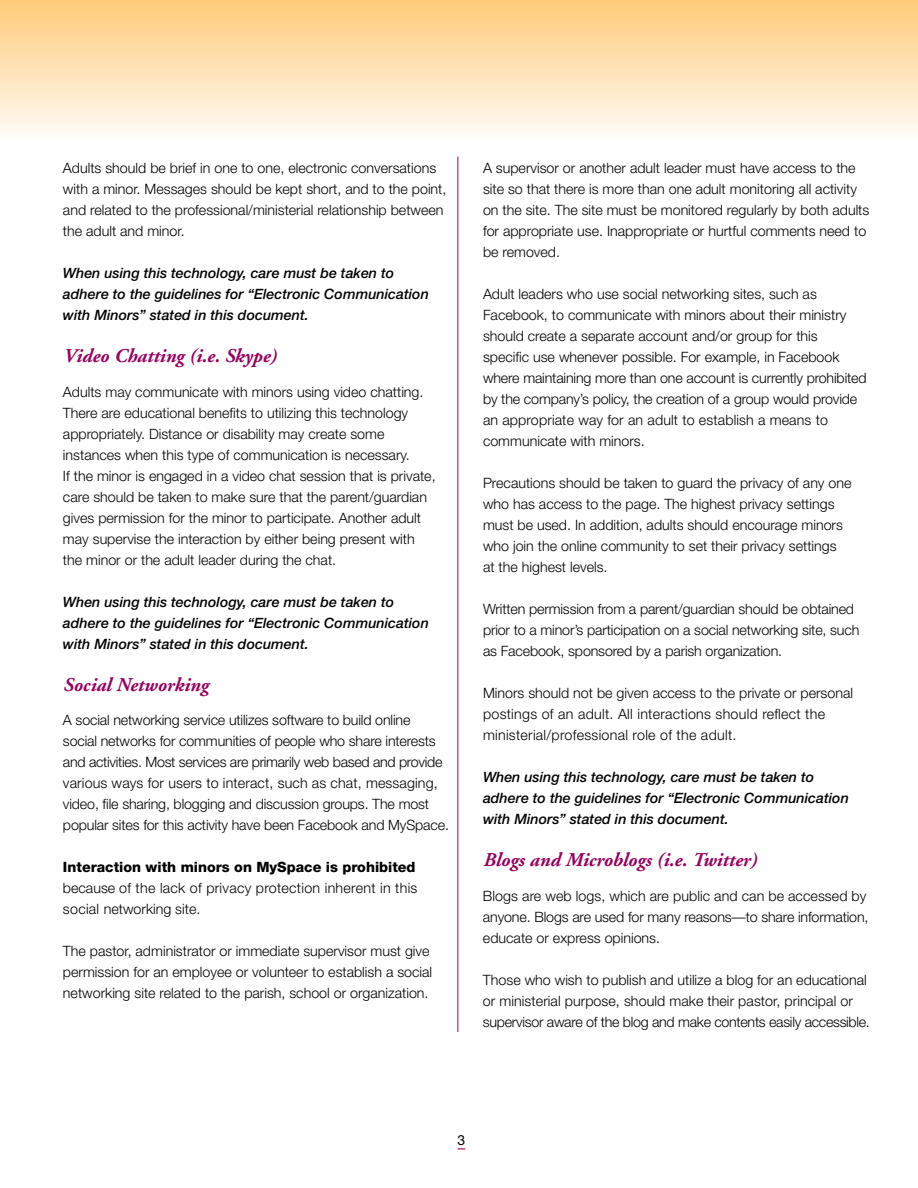
<style>
.page{position:relative;width:918px;height:1188px;background:#fff}
.page>*{position:absolute;margin:0;border:0;box-sizing:border-box;transform-origin:0 0}
.t1{font:italic 700 19.5px "Adobe Garamond";color:#97005e}
.t2{font:300 14.25px/21px "Helvetica Neue";color:#000}
.t3{font:italic 500 14.25px/21px "Helvetica Neue";color:#000}
.t4{font:300 14.25px/21px "Helvetica Neue";letter-spacing:.02em;color:#000}
.t5{font:800 14.25px "Helvetica Neue";color:#000}
.t6{font:13.95px "Helvetica Neue";color:#000}
</style>
<div class="page">
<div style="left:0;top:0;width:918px;height:140px;background:linear-gradient(to bottom,#ffcb78,#fffcf8)"></div>
<hr style="left:457px;top:157px;width:1px;height:875px;background:#97005e">
<p class="t2" style="left:63px;top:157px;width:385px">Adults should be brief in one to one, electronic conversations with a minor. Messages should be kept short, and to the point, and related to the professional/ministerial relationship between the adult and minor.</p>
<p class="t3" style="left:63px;top:263px;width:367px">When using this technology, care must be taken to adhere to the guidelines for “Electronic Communication with Minors” stated in this document.</p>
<h1 class="t1" style="left:63px;top:345px;width:215px">Video Chatting (i.e. Skype)</h1>
<p class="t2" style="left:63px;top:381px;width:374px">Adults may communicate with minors using video chatting.<br>There are educational benefits to utilizing this technology appropriately. Distance or disability may create some instances when this type of communication is necessary.<br>If the minor is engaged in a video chat session that is private, care should be taken to make sure that the parent/guardian gives permission for the minor to participate. Another adult may supervise the interaction by either being present with the minor or the adult leader during the chat.</p>
<p class="t3" style="left:63px;top:591px;width:367px">When using this technology, care must be taken to adhere to the guidelines for “Electronic Communication with Minors” stated in this document.</p>
<h1 class="t1" style="left:63px;top:674px;width:147px">Social Networking</h1>
<p class="t2" style="left:63px;top:709px;width:388px">A social networking service utilizes software to build online<br>social networks for communities of people who share interests and activities. Most services are primarily web based and provide various ways for users to interact, such as chat, messaging, video, file sharing, blogging and discussion groups. The most popular sites for this activity have been Facebook and MySpace.</p>
<p class="t5" style="left:63px;top:859px;width:354px">Interaction with minors on MySpace is prohibited</p>
<p class="t4" style="left:63px;top:877px;width:356px">because of the lack of privacy protection inherent in this social networking site.</p>
<p class="t2" style="left:63px;top:940px;width:371px">The pastor, administrator or immediate supervisor must give permission for an employee or volunteer to establish a social networking site related to the parish, school or organization.</p>
<p class="t2" style="left:483px;top:157px;width:388px">A supervisor or another adult leader must have access to the site so that there is more than one adult monitoring all activity on the site. The site must be monitored regularly by both adults for appropriate use. Inappropriate or hurtful comments need to be removed.</p>
<p class="t2" style="left:483px;top:283px;width:385px">Adult leaders who use social networking sites, such as Facebook, to communicate with minors about their ministry should create a separate account and/or group for this specific use whenever possible. For example, in Facebook where maintaining more than one account is currently prohibited by the company’s policy, the creation of a group would provide an appropriate way for an adult to establish a means to communicate with minors.</p>
<p class="t2" style="left:483px;top:472px;width:370px">Precautions should be taken to guard the privacy of any one who has access to the page. The highest privacy settings must be used. In addition, adults should encourage minors who join the online community to set their privacy settings at the highest levels.</p>
<p class="t2" style="left:483px;top:598px;width:378px">Written permission from a parent/guardian should be obtained prior to a minor’s participation on a social networking site, such as Facebook, sponsored by a parish organization.</p>
<p class="t4" style="left:483px;top:682px;width:372px">Minors should not be given access to the private or personal postings of an adult. All interactions should reflect the ministerial/professional role of the adult.</p>
<p class="t3" style="left:483px;top:767px;width:367px">When using this technology, care must be taken to adhere to the guidelines for “Electronic Communication with Minors” stated in this document.</p>
<h1 class="t1" style="left:483px;top:849px;width:275px">Blogs and Microblogs (i.e. Twitter)</h1>
<p class="t2" style="left:483px;top:885px;width:387px">Blogs are web logs, which are public and can be accessed by anyone. Blogs are used for many reasons—to share information, educate or express opinions.</p>
<p class="t2" style="left:483px;top:969px;width:388px">Those who wish to publish and utilize a blog for an educational or ministerial purpose, should make their pastor, principal or supervisor aware of the blog and make contents easily accessible.</p>
<p class="t6" style="left:458px;top:1132px;width:9px">3</p>
</div>
